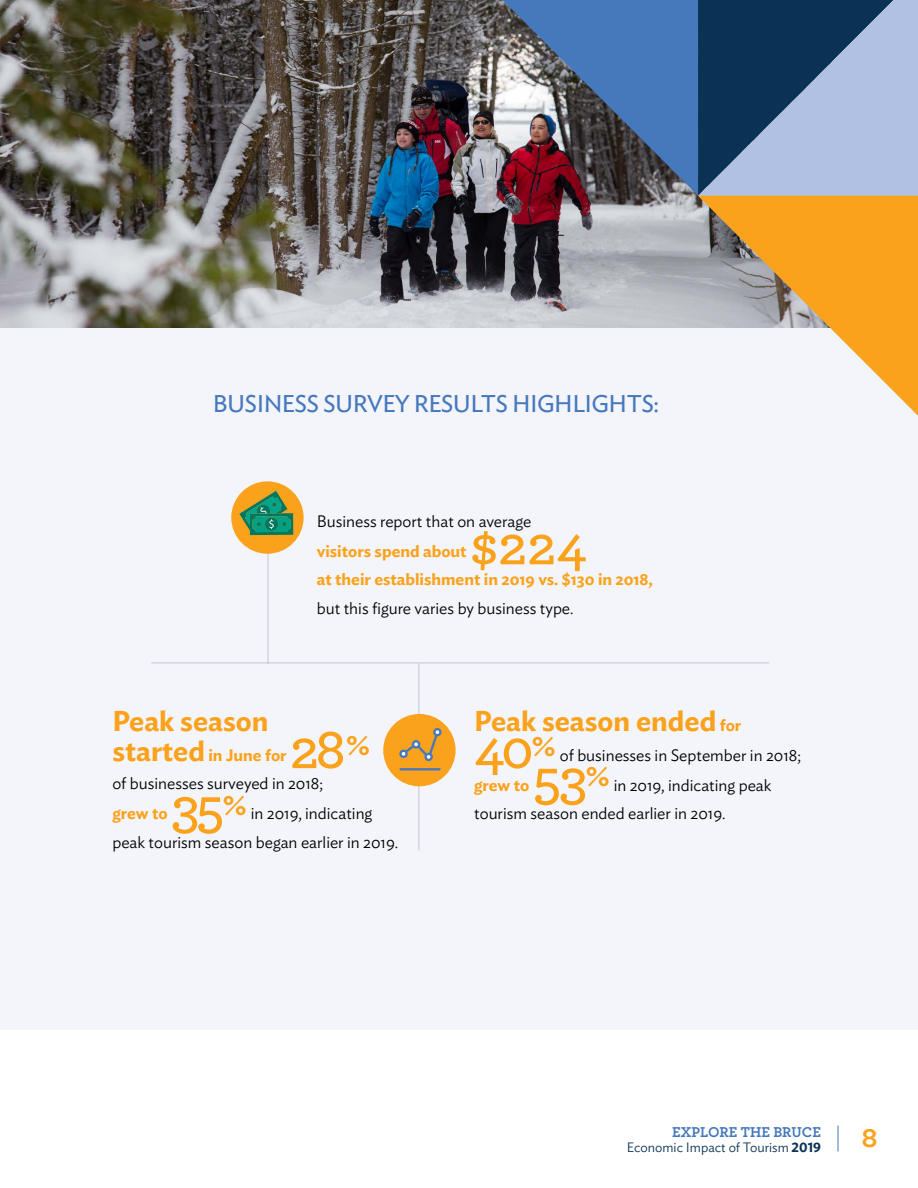
<style>
.page{position:relative;width:918px;height:1188px;background:#fff}
.page>*{position:absolute;margin:0;border:0;box-sizing:border-box;transform-origin:0 0}
.t1{font:600 57px "Archer Pro";color:#faa21b}
.t2{font:600 28.5px "Ideal Sans";color:#faa21b}
.t3{font:700 27px "Archer Pro";color:#faa21b}
.t4{font:24px "Ideal Sans";letter-spacing:-.025em;color:#4678bc}
.t5{font:300 16.5px/30px "Ideal Sans";color:#000}
.t6{font:600 16.5px "Ideal Sans";color:#faa21b}
.t7{font:700 15px "Archer Pro";color:#4678bc}
.t8{font:300 13.5px "Ideal Sans";color:#0a3254}
.s1{font-size:28.5px}
.s2{font-weight:600;color:#faa21b}
.s3{font-family:"Archer Pro";font-weight:600;font-size:57px;color:#faa21b}
.s4{font-size:16.5px}
.s5{font-weight:600}
</style>
<div class="page">
<div style="left:0;top:328px;width:918px;height:701px;background:#f4f5fb"></div>
<img style="left:0;top:0;width:698px;height:327px">
<img style="left:449px;top:0;width:249px;height:196px">
<svg style="left:698px;top:0;width:220px;height:196px;background:#647ea0"></svg>
<svg style="left:698px;top:196px;width:220px;height:220px"></svg>
<hr style="left:267px;top:491px;width:2px;height:172px;background:#96a2ba">
<hr style="left:418px;top:663px;width:1px;height:187px;background:#96a2ba">
<div style="left:231px;top:481px;width:73px;height:73px;background:#faa21b;border-radius:50%"></div>
<svg style="left:239px;top:491px;width:54px;height:44px"></svg>
<div style="left:383px;top:714px;width:73px;height:72px;background:#faa21b;border-radius:50%"></div>
<div style="left:433px;top:728px;width:9px;height:8px;border:2px solid #4678bc;border-radius:50%"></div>
<div style="left:424px;top:753px;width:9px;height:8px;border:2px solid #4678bc;border-radius:50%"></div>
<div style="left:399px;top:750px;width:9px;height:8px;border:2px solid #4678bc;border-radius:50%"></div>
<svg style="left:401px;top:729px;width:39px;height:31px"></svg>
<hr style="left:400px;top:768px;width:40px;height:2px;background:#4678bc">
<hr style="left:151px;top:662px;width:618px;height:1px;background:#96a2ba">
<svg style="left:838px;top:1126px;width:1px;height:25px"></svg>
<h3 class="t4" style="left:213px;top:386px;width:448px">BUSINESS SURVEY RESULTS HIGHLIGHTS:</h3>
<p class="t5" style="left:317px;top:505px;width:216px">Business report that on average</p>
<p class="t6" style="left:317px;top:538px;width:151px">visitors spend about</p>
<h1 class="t1" style="left:470px;top:503px;width:118px">$224</h1>
<p class="t6" style="left:317px;top:567px;width:338px">at their establishment in 2019 vs. $130 in 2018,</p>
<p class="t5" style="left:317px;top:592px;width:258px">but this figure varies by business type.</p>
<h2 class="t2" style="left:112px;top:698px;width:158px">Peak season</h2>
<p class="t6" style="left:112px;top:742px;width:176px"><span class="s1">started</span> in June for</p>
<h1 class="t1" style="left:290px;top:707px;width:82px">28<sup>%</sup></h1>
<p class="t5" style="left:112px;top:767px;width:261px">of businesses surveyed in 2018;<br><span class="s2">grew to</span> <span class="s3">35</span><sup>%</sup> in 2019, indicating</p>
<p class="t5" style="left:112px;top:826px;width:287px">peak tourism season began earlier in 2019.</p>
<h2 class="t2" style="left:474px;top:698px;width:269px">Peak season ended <span class="s4">for</span></h2>
<p class="t5" style="left:474px;top:739px;width:328px"><span class="s3">40</span><sup>%</sup> of businesses in September in 2018; <span class="s2">grew to</span> <span class="s3">53</span><sup>%</sup> in 2019, indicating peak</p>
<p class="t5" style="left:474px;top:797px;width:253px">tourism season ended earlier in 2019.</p>
<p class="t7" style="left:672px;top:1120px;width:150px">EXPLORE THE BRUCE</p>
<p class="t8" style="left:627px;top:1137px;width:196px">Economic Impact of Tourism <span class="s5">2019</span></p>
<h3 class="t3" style="left:862px;top:1117px;width:17px">8</h3>
</div>
